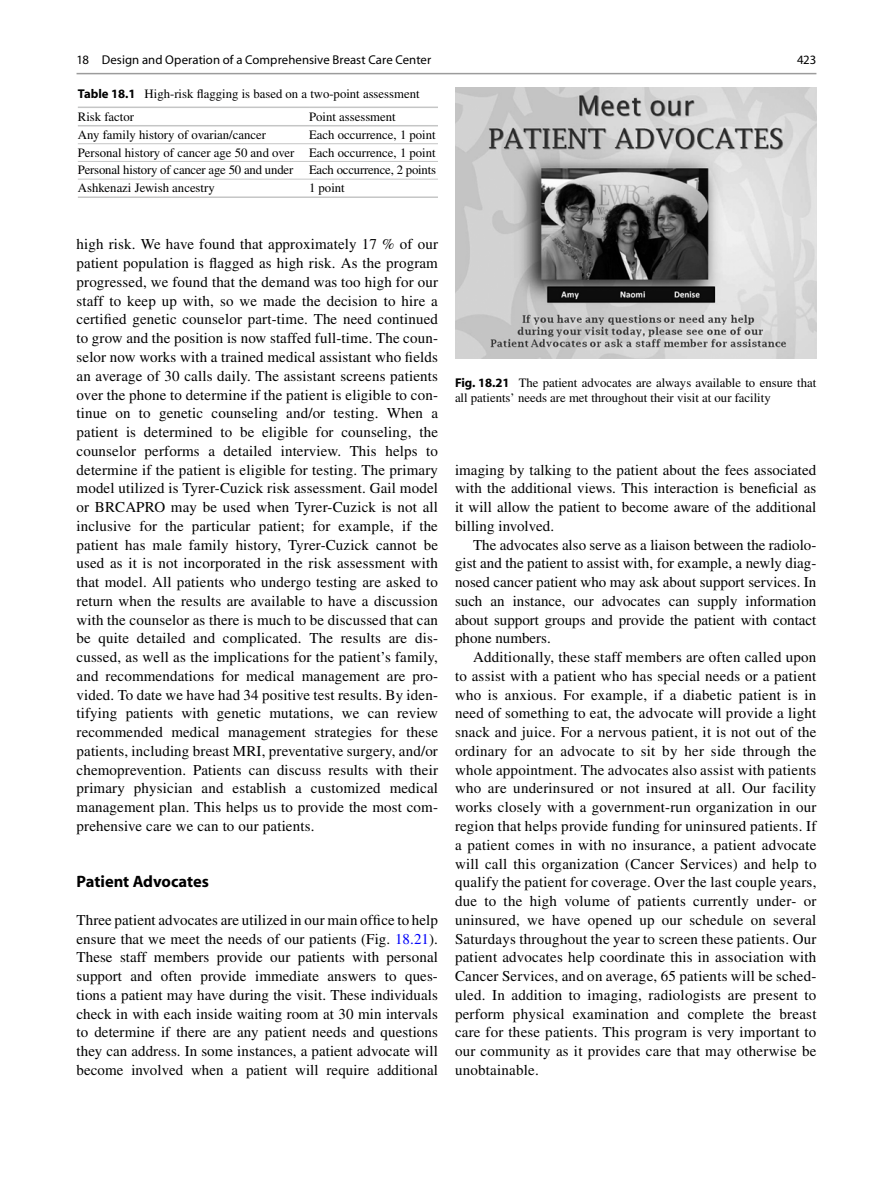
<style>
.page{position:relative;width:893px;height:1187px;background:#fff}
.page>*{position:absolute;margin:0;border:0;box-sizing:border-box;transform-origin:0 0}
.t1{font:700 16.5px "Myriad";color:#000}
.t2{font:15px/18.8px "Times";letter-spacing:.005em;color:#000;text-align:justify}
.t3{font:12.75px/17.7px "Times";color:#000}
.t4{font:12.75px "Myriad";letter-spacing:.005em;color:#000}
.s1{font-family:"Myriad";font-weight:700}
.s2{color:#0000fa}
</style>
<div class="page">
<hr style="left:78px;top:107px;width:231px;height:1px;background:#c5c6c6">
<hr style="left:78px;top:125px;width:231px;height:1px;background:#c5c6c6">
<hr style="left:309px;top:107px;width:129px;height:1px;background:#c5c6c6">
<hr style="left:309px;top:125px;width:129px;height:1px;background:#c5c6c6">
<hr style="left:78px;top:143px;width:360px;height:1px;background:#c5c6c6">
<hr style="left:78px;top:161px;width:360px;height:1px;background:#c5c6c6">
<hr style="left:309px;top:179px;width:129px;height:1px;background:#c5c6c6">
<hr style="left:309px;top:196px;width:129px;height:2px;background:#c5c6c6">
<hr style="left:78px;top:179px;width:231px;height:1px;background:#c5c6c6">
<hr style="left:78px;top:196px;width:231px;height:2px;background:#c5c6c6">
<img style="left:455px;top:88px;width:361px;height:270px">
<hr style="left:77px;top:73px;width:739px;height:1px;background:#9c9c9c">
<p class="t4" style="left:77px;top:55px;width:356px">18 Design and Operation of a Comprehensive Breast Care Center</p>
<p class="t3" style="left:78px;top:83px;width:343px;line-height:23.1px"><span class="s1">Table 18.1</span> High-risk flagging is based on a two-point assessment<br>Risk factor</p>
<p class="t3" style="left:309px;top:109px;width:88px">Point assessment</p>
<p class="t3" style="left:78px;top:127px;width:190px">Any family history of ovarian/cancer</p>
<p class="t3" style="left:78px;top:127px;width:360px;text-align:justify;text-indent:231px">Each occurrence, 1 point Personal history of cancer age 50 and over Each occurrence, 1 point Personal history of cancer age 50 and under Each occurrence, 2 points Ashkenazi Jewish ancestry</p>
<p class="t3" style="left:309px;top:180px;width:37px">1 point</p>
<p class="t4" style="left:797px;top:55px;width:21px">423</p>
<p class="t2" style="left:77px;top:236px;width:363px">high risk. We have found that approximately 17 % of our patient population is flagged as high risk. As the program progressed, we found that the demand was too high for our staff to keep up with, so we made the decision to hire a certified genetic counselor part-time. The need continued to grow and the position is now staffed full-time. The coun&shy;selor now works with a trained medical assistant who fields an average of 30 calls daily. The assistant screens patients over the phone to determine if the patient is eligible to con&shy;tinue on to genetic counseling and/or testing. When a patient is determined to be eligible for counseling, the counselor performs a detailed interview. This helps to determine if the patient is eligible for testing. The primary model utilized is Tyrer- Cuzick risk assessment. Gail model or BRCAPRO may be used when Tyrer-Cuzick is not all inclusive for the particular patient; for example, if the patient has male family history, Tyrer-Cuzick cannot be used as it is not incorporated in the risk assessment with that model. All patients who undergo testing are asked to return when the results are available to have a discussion with the counselor as there is much to be discussed that can be quite detailed and complicated. The results are dis&shy;cussed, as well as the implications for the patient’s family, and recommendations for medical management are pro&shy;vided. To date we have had 34 positive test results. By iden&shy;tifying patients with genetic mutations, we can review recommended medical management strategies for these patients, including breast MRI, preventative surgery, and/or chemoprevention. Patients can discuss results with their primary physician and establish a customized medical management plan. This helps us to provide the most com&shy;prehensive care we can to our patients.</p>
<p class="t1" style="left:77px;top:875px;width:134px">Patient Advocates</p>
<p class="t2" style="left:77px;top:911px;width:363px">Three patient advocates are utilized in our main office to help ensure that we meet the needs of our patients (Fig. <span class="s2">18.21</span> ).<br>These staff members provide our patients with personal support and often provide immediate answers to ques&shy;tions a patient may have during the visit. These individuals check in with each inside waiting room at 30 min intervals to determine if there are any patient needs and questions they can address. In some instances, a patient advocate will become involved when a patient will require additional</p>
<p class="t3" style="left:455px;top:376px;width:363px;line-height:15px"><span class="s1">Fig. 18.21</span> The patient advocates are always available to ensure that all patients’ needs are met throughout their visit at our facility</p>
<p class="t2" style="left:455px;top:461px;width:363px">imaging by talking to the patient about the fees associated with the additional views. This interaction is beneficial as it will allow the patient to become aware of the additional billing involved.</p>
<p class="t2" style="left:455px;top:536px;width:363px;text-indent:18px">The advocates also serve as a liaison between the radiolo&shy;gist and the patient to assist with, for example, a newly diag&shy;nosed cancer patient who may ask about support services. In such an instance, our advocates can supply information about support groups and provide the patient with contact phone numbers.</p>
<p class="t2" style="left:455px;top:649px;width:363px;text-indent:18px">Additionally, these staff members are often called upon to assist with a patient who has special needs or a patient who is anxious. For example, if a diabetic patient is in need of something to eat, the advocate will provide a light snack and juice. For a nervous patient, it is not out of the ordinary for an advocate to sit by her side through the whole appointment. The advocates also assist with patients who are underinsured or not insured at all. Our facility works closely with a government-run organization in our region that helps provide funding for uninsured patients. If a patient comes in with no insurance, a patient advocate will call this organization (Cancer Services) and help to qualify the patient for coverage. Over the last couple years, due to the high volume of patients currently under- or uninsured, we have opened up our schedule on several Saturdays throughout the year to screen these patients. Our patient advocates help coordinate this in association with Cancer Services, and on average, 65 patients will be sched&shy;uled. In addition to imaging, radiologists are present to perform physical examination and complete the breast care for these patients. This program is very important to our community as it provides care that may otherwise be unobtainable.</p>
</div>
